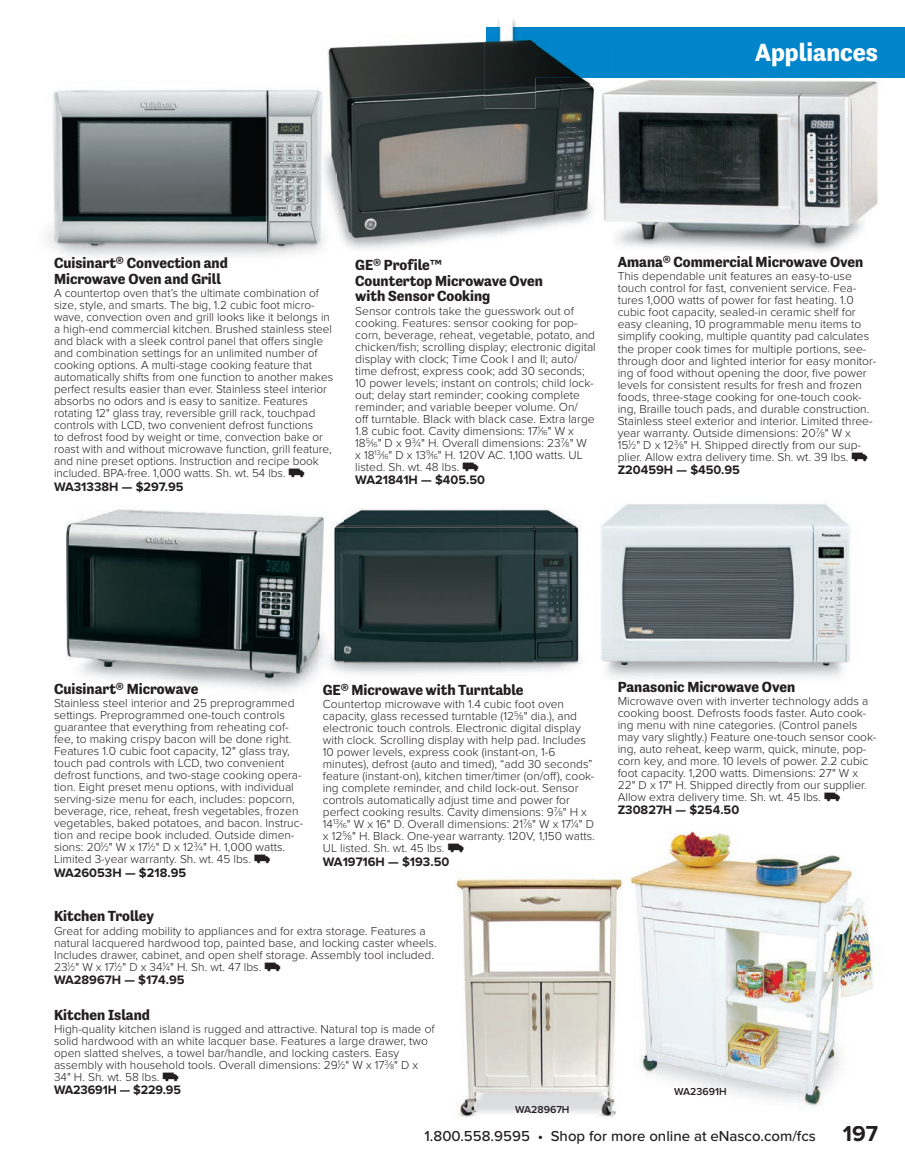
<style>
.page{position:relative;width:905px;height:1168px;background:#fff}
.page>*{position:absolute;margin:0;border:0;box-sizing:border-box;transform-origin:0 0}
.t1{font:700 25.5px "Tenso";color:#fff}
.t2{font:700 15px/15.8px "Tenso";color:#231f20}
.t3{font:500 15px "Proxima Nova";color:#231f20}
.t4{font:700 12.75px "Proxima Nova";color:#231f20}
.t5{font:300 12px/12px "Proxima Nova";color:#231f20}
.t6{font:600 10.5px "Proxima Nova";color:#231f20}
.s1{font-family:"Nasco Truck";font-weight:400;font-size:16.5px}
.s2{font-size:7.2px}
.s3{font-weight:700;font-size:22.5px}
</style>
<div class="page">
<div style="left:486px;top:27px;width:418px;height:50px;background:#0084ca"></div>
<img style="left:497px;top:19px;width:19px;height:6px">
<img style="left:648px;top:831px;width:232px;height:142px">
<img style="left:651px;top:973px;width:222px;height:133px">
<img style="left:327px;top:25px;width:245px;height:224px">
<img style="left:486px;top:27px;width:86px;height:50px">
<img style="left:66px;top:509px;width:252px;height:181px">
<img style="left:433px;top:879px;width:178px;height:147px">
<img style="left:458px;top:1026px;width:153px;height:93px">
<img style="left:611px;top:871px;width:40px;height:246px">
<svg style="left:422px;top:1025px;width:13px;height:20px"></svg>
<img style="left:344px;top:507px;width:238px;height:166px">
<img style="left:318px;top:516px;width:26px;height:156px">
<img style="left:600px;top:504px;width:177px;height:147px">
<img style="left:777px;top:503px;width:73px;height:175px">
<img style="left:601px;top:651px;width:177px;height:28px">
<img style="left:611px;top:77px;width:284px;height:174px">
<img style="left:572px;top:71px;width:39px;height:153px">
<img style="left:47px;top:89px;width:263px;height:168px">
<img style="left:310px;top:70px;width:26px;height:182px">
<h1 class="t1" style="left:755px;top:38px;width:124px">Appliances</h1>
<p class="t2" style="left:54px;top:255px;width:175px">Cuisinart® Convection and<br>Microwave Oven and Grill</p>
<p class="t5" style="left:54px;top:288px;width:281px">A countertop oven that’s the ultimate combination of size, style, and smarts. The big, 1.2 cubic foot micro&shy;wave, convection oven and grill looks like it belongs in a high-end commercial kitchen. Brushed stainless steel and black with a sleek control panel that offers single and combination settings for an unlimited number of cooking options. A multi-stage cooking feature that automatically shifts from one function to another makes perfect results easier than ever. Stainless steel interior absorbs no odors and is easy to sanitize. Features rotating 12" glass tray, reversible grill rack, touchpad controls with LCD, two convenient defrost functions<br>to defrost food by weight or time, convection bake or roast with and without microwave function, grill feature, and nine preset options. Instruction and recipe book included. BPA-free. 1,000 watts. Sh. wt. 54 lbs. <span class="s1">N</span></p>
<p class="t4" style="left:54px;top:479px;width:131px">WA31338H — $297.95</p>
<p class="t2" style="left:355px;top:257px;width:189px">GE® Profile™<br>Countertop Microwave Oven with Sensor Cooking</p>
<p class="t5" style="left:355px;top:305px;width:242px">Sensor controls take the guesswork out of cooking. Features: sensor cooking for pop&shy;corn, beverage, reheat, vegetable, potato, and chicken/fish; scrolling display; electronic digital display with clock; Time Cook I and II; auto/ time defrost; express cook; add 30 seconds; 10 power levels; instant on controls; child lock&shy;out; delay start reminder; cooking complete reminder; and variable beeper volume. On/<br>off turntable. Black with black case. Extra large 1.8 cubic foot. Cavity dimensions: 17<sup>1</sup>⁄<span class="s2">16</span>" W x 18<sup>5</sup>⁄<span class="s2">16</span>" D x 9<sup>3</sup>⁄<span class="s2">4</span>" H. Overall dimensions: 23<sup>7</sup>⁄<span class="s2">8</span>" W<br>x 18<sup>13</sup>⁄<span class="s2">16</span>" D x 13<sup>9</sup>⁄<span class="s2">16</span>" H. 120V AC. 1,100 watts. UL listed. Sh. wt. 48 lbs. <span class="s1">N</span></p>
<p class="t4" style="left:355px;top:472px;width:131px">WA21841H — $405.50</p>
<p class="t2" style="left:617px;top:254px;width:247px">Amana® Commercial Microwave Oven</p>
<p class="t5" style="left:617px;top:271px;width:260px">This dependable unit features an easy-to-use touch control for fast, convenient service. Fea&shy;tures 1,000 watts of power for fast heating. 1.0 cubic foot capacity, sealed-in ceramic shelf for easy cleaning, 10 programmable menu items to simplify cooking, multiple quantity pad calculates the proper cook times for multiple portions, see&shy;through door and lighted interior for easy monitor&shy;ing of food without opening the door, five power levels for consistent results for fresh and frozen foods, three-stage cooking for one-touch cook&shy;ing, Braille touch pads, and durable construction.<br>Stainless steel exterior and interior. Limited three&shy;year warranty. Outside dimensions: 20<sup>7</sup>⁄<span class="s2">8</span>" W x<br>15<sup>1</sup>⁄<span class="s2">2</span>" D x 12<sup>3</sup>⁄<span class="s2">8</span>" H. Shipped directly from our sup&shy;plier. Allow extra delivery time. Sh. wt. 39 lbs. <span class="s1">N</span></p>
<p class="t4" style="left:617px;top:462px;width:124px">Z20459H — $450.95</p>
<p class="t2" style="left:54px;top:681px;width:146px">Cuisinart® Microwave</p>
<p class="t5" style="left:54px;top:697px;width:251px">Stainless steel interior and 25 preprogrammed settings. Preprogrammed one-touch controls guarantee that everything from reheating cof&shy;fee, to making crispy bacon will be done right.<br>Features 1.0 cubic foot capacity, 12" glass tray, touch pad controls with LCD, two convenient defrost functions, and two-stage cooking opera&shy;tion. Eight preset menu options, with individual serving-size menu for each, includes: popcorn, beverage, rice, reheat, fresh vegetables, frozen vegetables, baked potatoes, and bacon. Instruc&shy;tion and recipe book included. Outside dimen&shy;sions: 20<sup>1</sup>⁄<span class="s2">2</span>" W x 17<sup>1</sup>⁄<span class="s2">2</span>" D x 12<sup>3</sup>⁄<span class="s2">4</span>" H. 1,000 watts.<br>Limited 3-year warranty. Sh. wt. 45 lbs. <span class="s1">N</span></p>
<p class="t4" style="left:54px;top:865px;width:134px">WA26053H — $218.95</p>
<p class="t2" style="left:54px;top:908px;width:101px">Kitchen Trolley</p>
<p class="t5" style="left:54px;top:925px;width:384px">Great for adding mobility to appliances and for extra storage. Features a natural lacquered hardwood top, painted base, and locking caster wheels.<br>Includes drawer, cabinet, and open shelf storage. Assembly tool included.<br>23<sup>1</sup>⁄<span class="s2">2</span>" W x 17<sup>1</sup>⁄<span class="s2">2</span>" D x 34<sup>1</sup>⁄<span class="s2">4</span>" H. Sh. wt. 47 lbs. <span class="s1">N</span></p>
<p class="t4" style="left:54px;top:972px;width:132px">WA28967H — $174.95</p>
<p class="t2" style="left:323px;top:682px;width:202px">GE® Microwave with Turntable</p>
<p class="t5" style="left:323px;top:699px;width:273px">Countertop microwave with 1.4 cubic foot oven capacity, glass recessed turntable (12<sup>5</sup>⁄<span class="s2">8</span>" dia.), and electronic touch controls. Electronic digital display with clock. Scrolling display with help pad. Includes 10 power levels, express cook (instant-on, 1-6 minutes), defrost (auto and timed), “add 30 seconds” feature (instant-on), kitchen timer/timer (on/off), cook&shy;ing complete reminder, and child lock-out. Sensor controls auto matically adjust time and power for perfect cooking results. Cavity dimensions: 9<sup>7</sup>⁄<span class="s2">8</span>" H x 14<sup>13</sup>⁄<span class="s2">16</span>" W x 16" D. Overall dimensions: 21<sup>7</sup>⁄<span class="s2">8</span>" W x 17<sup>1</sup>⁄<span class="s2">4</span>" D x 12<sup>5</sup>⁄<span class="s2">8</span>" H. Black. One-year warranty. 120V, 1,150 watts.<br>UL listed. Sh. wt. 45 lbs. <span class="s1">N</span></p>
<p class="t4" style="left:323px;top:854px;width:128px">WA19716H — $193.50</p>
<p class="t2" style="left:54px;top:1007px;width:97px">Kitchen Island</p>
<p class="t5" style="left:54px;top:1023px;width:382px">High-quality kitchen island is rugged and attrac tive. Natural top is made of solid hardwood with an white lacquer base. Features a large drawer, two open slatted shelves, a towel bar/handle, and locking casters. Easy assembly with household tools. Overall dimensions: 29<sup>1</sup>⁄<span class="s2">2</span>" W x 17<sup>3</sup>⁄<span class="s2">8</span>" D x 34" H. Sh. wt. 58 lbs. <span class="s1">N</span></p>
<p class="t4" style="left:54px;top:1083px;width:128px">WA23691H — $229.95</p>
<p class="t6" style="left:515px;top:1103px;width:56px">WA28967H</p>
<p class="t2" style="left:617px;top:679px;width:179px">Panasonic Microwave Oven</p>
<p class="t5" style="left:617px;top:695px;width:260px">Microwave oven with inverter technology adds a cooking boost. Defrosts foods faster. Auto cook&shy;ing menu with nine categories. (Control panels may vary slightly.) Feature one-touch sensor cook&shy;ing, auto reheat, keep warm, quick, minute, pop&shy;corn key, and more. 10 levels of power. 2.2 cubic foot capacity. 1,200 watts. Dimensions: 27" W x 22" D x 17" H. Shipped directly from our supplier.<br>Allow extra delivery time. Sh. wt. 45 lbs. <span class="s1">N</span></p>
<p class="t4" style="left:617px;top:803px;width:123px">Z30827H — $254.50</p>
<p class="t6" style="left:674px;top:1085px;width:54px">WA23691H</p>
<p class="t3" style="left:424px;top:1127px;width:455px">1.800.558.9595 • Shop for more online at eNasco.com/fcs <span class="s3">197</span></p>
</div>
